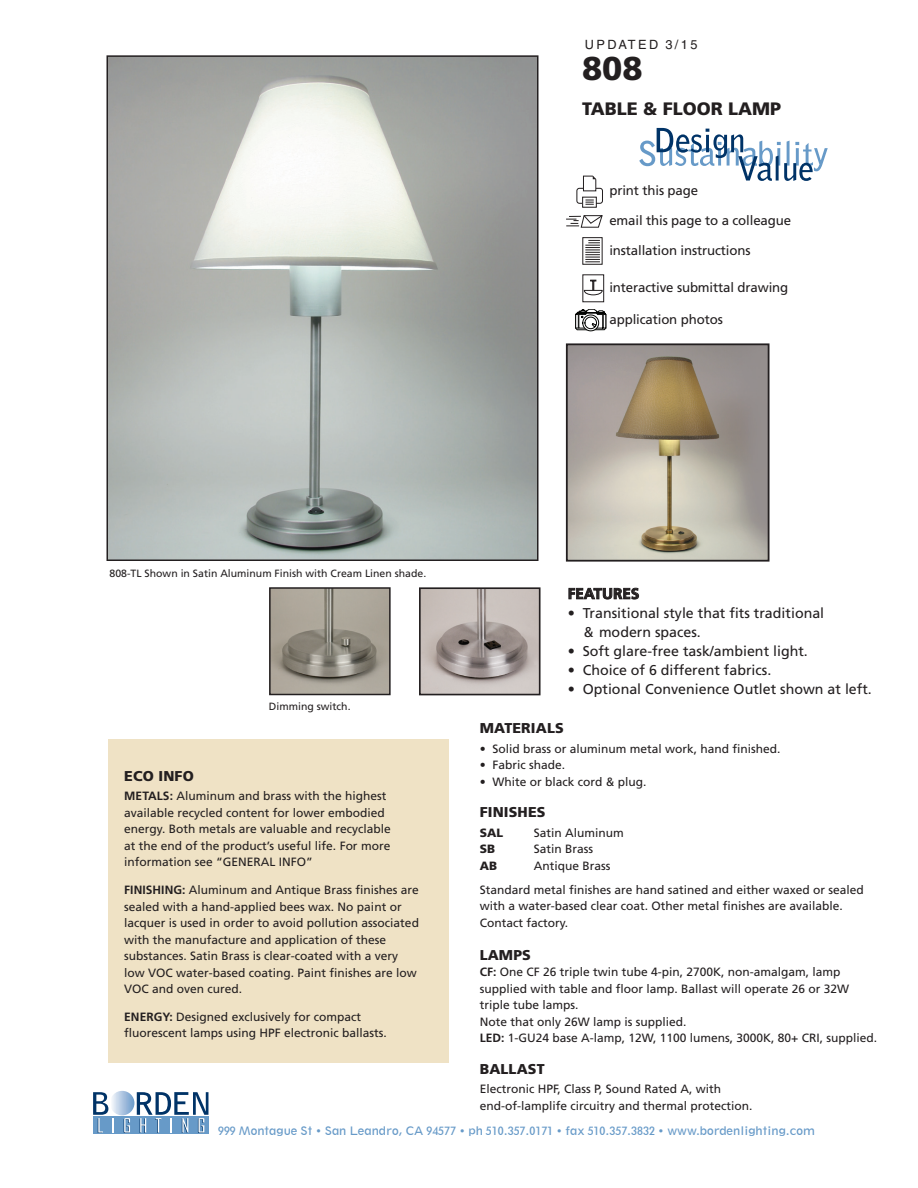
<style>
.page{position:relative;width:918px;height:1188px;background:#fff}
.page>*{position:absolute;margin:0;border:0;box-sizing:border-box;transform-origin:0 0}
.t1{font:900 33px "Frutiger";color:#231f20}
.t2{font:900 18px "Frutiger";color:#231f20}
.t3{font:700 15px "Frutiger";letter-spacing:.01em;color:#231f20}
.t4{font:14.25px/18.9px "Frutiger";color:#231f20}
.t5{font:900 14.25px "Frutiger";letter-spacing:.01em;color:#231f20}
.t6{font:13.2px "Frutiger";letter-spacing:-.01em;color:#231f20}
.t7{font:12.75px "Helvetica";letter-spacing:.19em;color:#231f20}
.t8{font:12px/16.5px "Frutiger";color:#231f20}
.t9{font:900 12px "Frutiger";color:#231f20}
.t10{font:10.8px "Geometric 212 BT";color:#679ac8}
.t11{font:10.5px "Frutiger";color:#231f20}
.s1{font-weight:700}
</style>
<div class="page">
<div style="left:109px;top:739px;width:340px;height:323px;background:#efe2c5"></div>
<div style="left:93px;top:1117px;width:116px;height:17px;background:#679ac8"></div>
<svg style="left:124px;top:1118px;width:6px;height:15px"></svg>
<svg style="left:110px;top:1091px;width:24px;height:24px"></svg>
<svg style="left:93px;top:1092px;width:21px;height:41px"></svg>
<svg style="left:137px;top:1092px;width:71px;height:41px"></svg>
<svg style="left:569px;top:588px;width:70px;height:11px"></svg>
<img style="left:109px;top:58px;width:426px;height:500px">
<div style="left:106px;top:55px;width:432px;height:506px;border:2px solid #231f20"></div>
<img style="left:569px;top:346px;width:198px;height:213px">
<div style="left:566px;top:343px;width:204px;height:219px;border:2px solid #231f20"></div>
<img style="left:422px;top:590px;width:116px;height:102px">
<div style="left:419px;top:587px;width:122px;height:108px;border:2px solid #231f20"></div>
<img style="left:272px;top:590px;width:116px;height:102px">
<div style="left:269px;top:587px;width:122px;height:108px;border:2px solid #231f20"></div>
<svg style="left:639px;top:128px;width:189px;height:53px"></svg>
<svg style="left:575px;top:309px;width:31px;height:22px"></svg>
<svg style="left:566px;top:215px;width:37px;height:13px"></svg>
<svg style="left:585px;top:240px;width:15px;height:23px"></svg>
<div style="left:582px;top:237px;width:21px;height:28px;border:1px solid #231f20"></div>
<div style="left:576px;top:188px;width:27px;height:16px;border:1px solid #231f20;border-radius:3px"></div>
<svg style="left:584px;top:199px;width:11px;height:5px"></svg>
<div style="left:582px;top:197px;width:15px;height:11px;border:1px solid #231f20"></div>
<svg style="left:585px;top:200px;width:9px;height:5px"></svg>
<div style="left:583px;top:176px;width:13px;height:15px;background:#fff"></div>
<div style="left:583px;top:176px;width:13px;height:15px;border:1px solid #231f20"></div>
<svg style="left:592px;top:175px;width:5px;height:5px"></svg>
<div style="left:582px;top:274px;width:22px;height:28px;border:1px solid #231f20"></div>
<svg style="left:584px;top:280px;width:19px;height:15px"></svg>
<p class="t7" style="left:585px;top:37px;width:114px">UPDATED 3/15</p>
<h1 class="t1" style="left:582px;top:49px;width:62px">808</h1>
<h2 class="t2" style="left:582px;top:97px;width:22px">TABLE</h2>
<h2 class="t2" style="left:643px;top:97px;width:43px">&amp; FLOOR</h2>
<h2 class="t2" style="left:728px;top:97px;width:14px">LAMP</h2>
<p class="t6" style="left:609px;top:182px;width:90px">print this page</p>
<p class="t6" style="left:609px;top:212px;width:183px">email this page to a colleague</p>
<p class="t6" style="left:609px;top:243px;width:143px">installation instructions</p>
<p class="t6" style="left:609px;top:279px;width:180px">interactive submittal drawing</p>
<p class="t11" style="left:110px;top:568px;width:318px">808-TL Shown in Satin Aluminum Finish with Cream Linen shade.</p>
<p class="t11" style="left:269px;top:700px;width:83px">Dimming switch.</p>
<p class="t6" style="left:610px;top:312px;width:115px">application photos</p>
<p class="t3" style="left:568px;top:585px;width:73px">FEATURES</p>
<p class="t4" style="left:584px;top:603px;width:242px;text-indent:-16px">• Transitional style that fits traditional &amp; modern spaces.</p>
<p class="t4" style="left:568px;top:641px;width:242px">• Soft glare-free task/ambient light.</p>
<p class="t4" style="left:568px;top:660px;width:205px">• Choice of 6 different fabrics.</p>
<p class="t4" style="left:568px;top:679px;width:306px">• Optional Convenience Outlet shown at left.</p>
<p class="t5" style="left:480px;top:720px;width:86px">MATERIALS</p>
<p class="t8" style="left:480px;top:740px;width:302px">• Solid brass or aluminum metal work, hand finished.</p>
<p class="t8" style="left:480px;top:757px;width:87px">• Fabric shade.</p>
<p class="t8" style="left:480px;top:773px;width:168px">• White or black cord &amp; plug.</p>
<p class="t5" style="left:480px;top:804px;width:67px">FINISHES</p>
<p class="t9" style="left:480px;top:825px;width:25px">SAL</p>
<p class="t8" style="left:534px;top:824px;width:92px">Satin Aluminum</p>
<p class="t9" style="left:480px;top:842px;width:17px">SB</p>
<p class="t8" style="left:534px;top:841px;width:61px">Satin Brass</p>
<p class="t9" style="left:480px;top:858px;width:19px">AB</p>
<p class="t5" style="left:124px;top:767px;width:71px">ECO INFO</p>
<p class="t8" style="left:124px;top:788px;width:268px"><span class="s1">METALS:</span> Aluminum and brass with the highest available recycled content for lower embodied energy. Both metals are valuable and recyclable at the end of the product’s useful life. For more information see “GENERAL INFO”</p>
<p class="t8" style="left:124px;top:882px;width:296px"><span class="s1">FINISHING:</span> Aluminum and Antique Brass finishes are sealed with a hand-applied bees wax. No paint or lacquer is used in order to avoid pollution associated with the manufacture and application of these substances. Satin Brass is clear-coated with a very low VOC water-based coating. Paint finishes are low VOC and oven cured.</p>
<p class="t8" style="left:124px;top:1008px;width:264px"><span class="s1">ENERGY:</span> Designed exclusively for compact fluorescent lamps using HPF electronic ballasts.</p>
<p class="t8" style="left:480px;top:854px;width:386px;line-height:24px;text-indent:54px">Antique Brass<br>Standard metal finishes are hand satined and either waxed or sealed</p>
<p class="t8" style="left:480px;top:898px;width:365px">with a water-based clear coat. Other metal finishes are available.<br>Contact factory.</p>
<p class="t5" style="left:480px;top:946px;width:53px">LAMPS</p>
<p class="t8" style="left:480px;top:964px;width:399px"><span class="s1">CF:</span> One CF 26 triple twin tube 4-pin, 2700K, non-amalgam, lamp supplied with table and floor lamp. Ballast will operate 26 or 32W triple tube lamps.<br>Note that only 26W lamp is supplied.<br><span class="s1">LED:</span> 1-GU24 base A-lamp, 12W, 1100 lumens, 3000K, 80+ CRI, supplied.</p>
<p class="t5" style="left:480px;top:1060px;width:67px">BALLAST</p>
<p class="t8" style="left:480px;top:1081px;width:274px">Electronic HPF, Class P, Sound Rated A, with end-of-lamplife circuitry and thermal protection.</p>
<p class="t10" style="left:218px;top:1124px;width:598px">999 Montague St • San Leandro, CA 94577 • ph 510.357.0171 • fax 510.357.3832 • www.bordenlighting.com</p>
</div>
